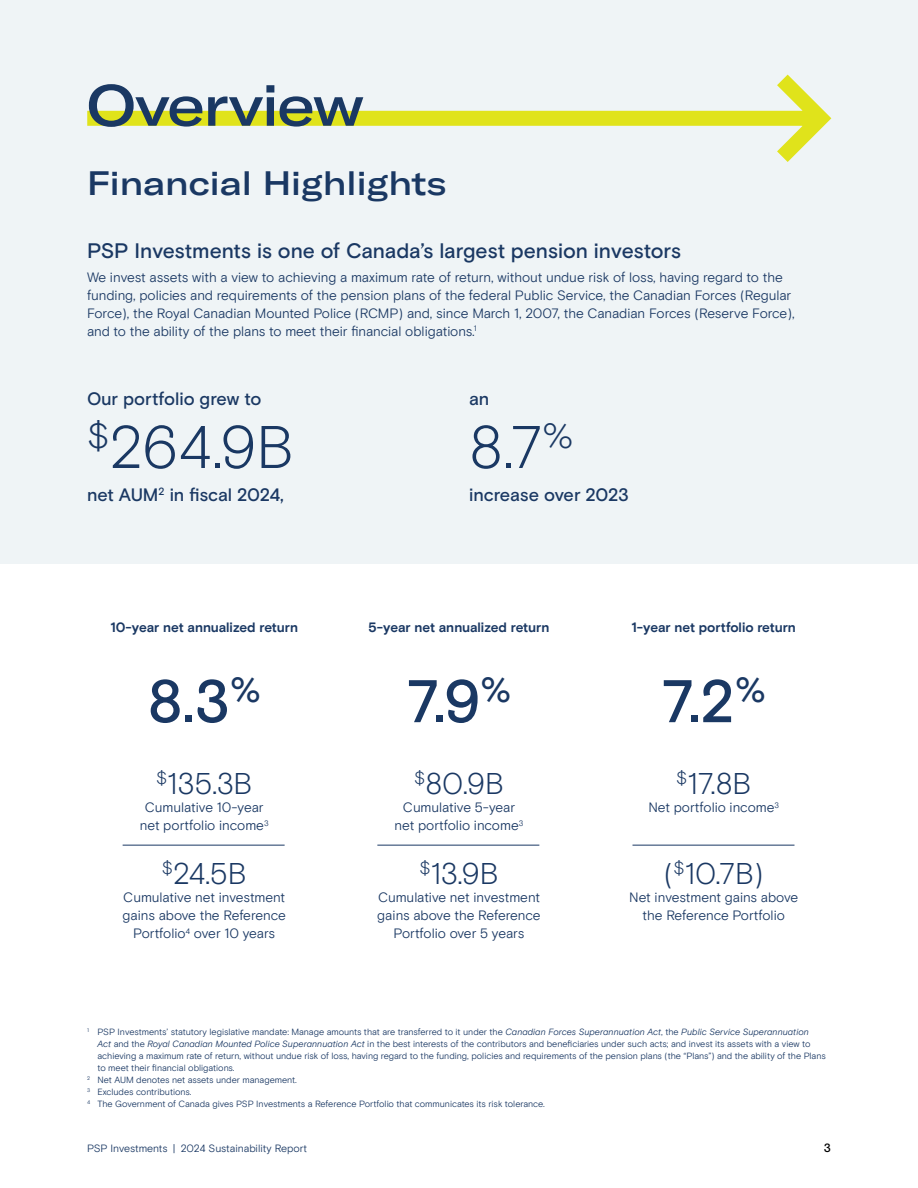
<style>
.page{position:relative;width:918px;height:1188px;background:#fff}
.page>*{position:absolute;margin:0;border:0;box-sizing:border-box;transform-origin:0 0}
.t1{font:500 60px "Basis Grotesque";color:#1a3863}
.Metrics_Big_Number{font:300 60px "Basis Grotesque Arabic Pro";color:#1a3863}
.Brake_Page_Title{font:500 expanded 57px "GT America";letter-spacing:-.025em;color:#1a3863}
.H1{font:500 expanded 33px "GT America";color:#1a3863}
.t2{font:300 30px "Basis Grotesque Arabic Pro";color:#1a3863}
.H2{font:500 21px "Basis Grotesque";letter-spacing:-.01em;color:#1a3863}
.Metrics_copy{font:500 18px "Basis Grotesque";letter-spacing:-.01em;color:#1a3863}
.Body{font:13.5px/18px "Basis Grotesque Pro Off White";letter-spacing:-.01em;color:#1a3863;text-align:center}
.Graph_head{font:700 13.5px "Basis Grotesque Pro";letter-spacing:-.01em;color:#1a3863}
.t3{font:500 12px "Basis Grotesque";color:#000}
.t4{font:10.5px "Basis Grotesque Pro Off White";letter-spacing:-.01em;color:#1a3863}
.Footnote{font:9px/12px "Basis Grotesque Pro Off White";letter-spacing:-.01em;color:#1a3863}
.s1{font-style:italic}
</style>
<div class="page">
<div style="left:0;top:0;width:918px;height:564px;background:#eff4f6"></div>
<svg style="left:87px;top:74px;width:745px;height:88px"></svg>
<hr style="left:123px;top:845px;width:162px;height:1px;background:#1a3863">
<hr style="left:377px;top:845px;width:162px;height:1px;background:#1a3863">
<hr style="left:633px;top:845px;width:162px;height:1px;background:#1a3863">
<p class="Brake_Page_Title" style="left:87px;top:71px;width:279px">Overview</p>
<p class="H1" style="left:87px;top:163px;width:361px">Financial Highlights</p>
<p class="H2" style="left:87px;top:238px;width:596px">PSP Investments is one of Canada’s largest pension investors</p>
<p class="Body" style="left:87px;top:268px;width:709px;text-align:left">We invest assets with a view to achieving a maximum rate of return, without undue risk of loss, having regard to the funding, policies and requirements of the pension plans of the federal Public Service, the Canadian Forces (Regular Force), the Royal Canadian Mounted Police (RCMP) and, since March 1, 2007, the Canadian Forces (Reserve Force), and to the ability of the plans to meet their financial obligations.<sup>1</sup></p>
<p class="Metrics_copy" style="left:87px;top:388px;width:176px">Our portfolio grew to</p>
<p class="Metrics_Big_Number" style="left:87px;top:412px;width:208px"><sup>$</sup>264.9B</p>
<p class="Metrics_copy" style="left:87px;top:484px;width:198px">net AUM<sup>2</sup> in fiscal 2024,</p>
<p class="Graph_head" style="left:110px;top:620px;width:189px">10-year net annualized return</p>
<p class="t1" style="left:148px;top:666px;width:115px">8.3<sup>%</sup></p>
<p class="t2" style="left:156px;top:766px;width:98px"><sup>$</sup>135.3B</p>
<p class="Body" style="left:140px;top:799px;width:130px">Cumulative 10-year net portfolio income<sup>3</sup></p>
<p class="t2" style="left:162px;top:856px;width:86px"><sup>$</sup>24.5B</p>
<p class="Body" style="left:123px;top:889px;width:165px">Cumulative net investment gains above the Reference<br>Portfolio<sup>4</sup> over 10 years</p>
<p class="Metrics_copy" style="left:469px;top:388px;width:22px">an</p>
<p class="Metrics_Big_Number" style="left:469px;top:412px;width:106px">8.7<sup>%</sup></p>
<p class="Metrics_copy" style="left:469px;top:484px;width:161px">increase over 2023</p>
<p class="Graph_head" style="left:369px;top:620px;width:182px">5-year net annualized return</p>
<p class="t1" style="left:407px;top:666px;width:106px">7.9<sup>%</sup></p>
<p class="t2" style="left:414px;top:766px;width:91px"><sup>$</sup>80.9B</p>
<p class="Body" style="left:395px;top:799px;width:130px">Cumulative 5-year net portfolio income<sup>3</sup></p>
<p class="t2" style="left:419px;top:856px;width:81px"><sup>$</sup>13.9B</p>
<p class="Body" style="left:377px;top:889px;width:165px">Cumulative net investment gains above the Reference<br>Portfolio over 5 years</p>
<p class="Graph_head" style="left:632px;top:620px;width:166px">1-year net portfolio return</p>
<p class="t1" style="left:661px;top:666px;width:106px">7.2<sup>%</sup></p>
<p class="t2" style="left:676px;top:766px;width:77px"><sup>$</sup>17.8B</p>
<p class="Body" style="left:648px;top:799px;width:132px">Net portfolio income<sup>3</sup></p>
<p class="t2" style="left:664px;top:856px;width:101px">(<sup>$</sup>10.7B)</p>
<p class="Body" style="left:629px;top:889px;width:171px">Net investment gains above the Reference Portfolio</p>
<p class="Footnote" style="left:98px;top:1026px;width:730px;text-indent:-10px"><sup>1</sup> PSP Investments’ statutory legislative mandate: Manage amounts that are transferred to it under the <span class="s1">Canadian Forces Superannuation Act</span>, the <span class="s1">Public Service Superannuation<br>Act</span> and the <span class="s1">Royal Canadian Mounted Police Superannuation Act</span> in the best interests of the contributors and beneficiaries under such acts; and invest its assets with a view to achieving a maximum rate of return, without undue risk of loss, having regard to the funding, policies and requirements of the pension plans (the “Plans”) and the ability of the Plans to meet their financial obligations.</p>
<p class="Footnote" style="left:87px;top:1074px;width:211px"><sup>2</sup> Net AUM denotes net assets under management.</p>
<p class="Footnote" style="left:87px;top:1086px;width:106px"><sup>3</sup> Excludes contributions.</p>
<p class="Footnote" style="left:87px;top:1098px;width:459px"><sup>4</sup> The Government of Canada gives PSP Investments a Reference Portfolio that communicates its risk tolerance.</p>
<p class="t4" style="left:87px;top:1142px;width:222px">PSP Investments | 2024 Sustainability Report</p>
<h3 class="t3" style="left:824px;top:1141px;width:9px">3</h3>
</div>
